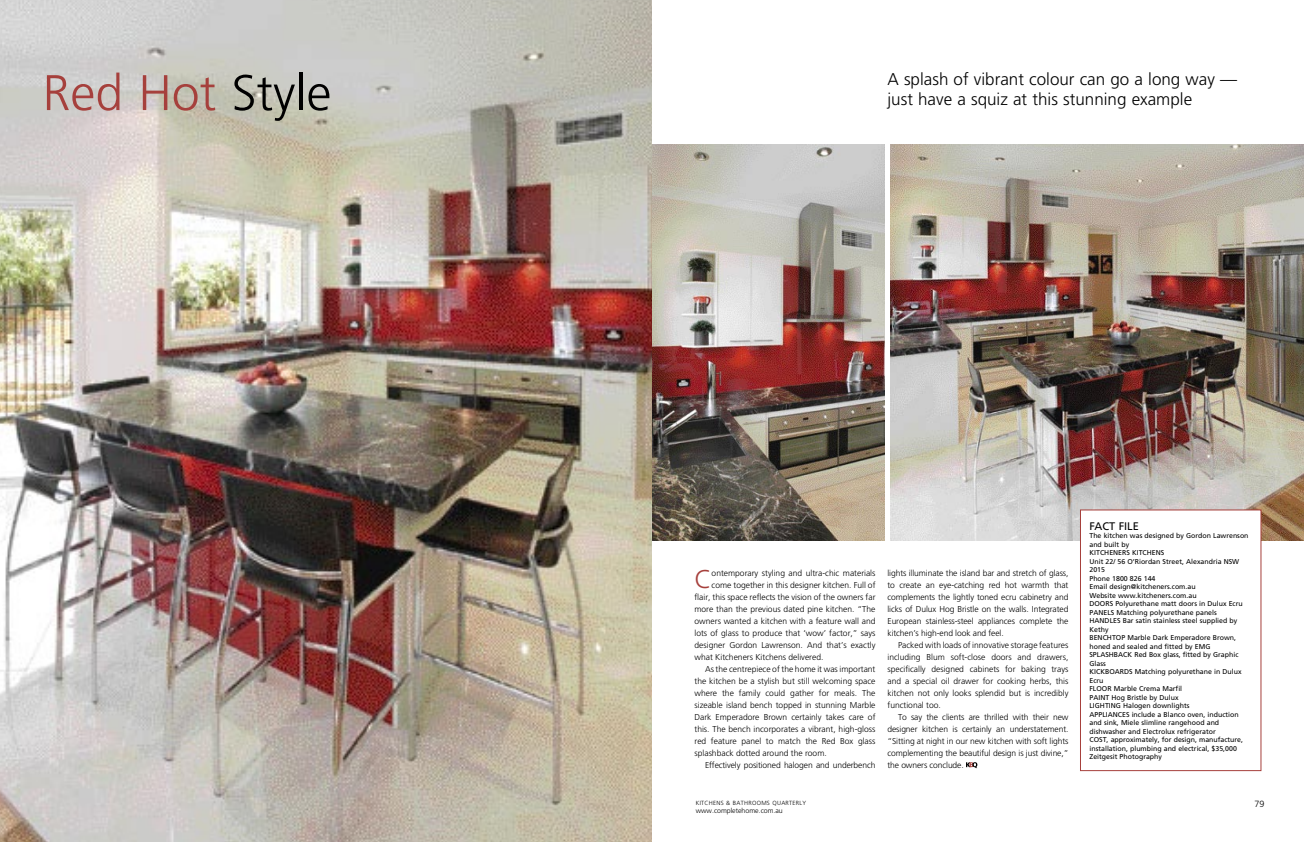
<style>
.page{position:relative;width:1304px;height:842px;background:#fff}
.page>*{position:absolute;margin:0;border:0;box-sizing:border-box;transform-origin:0 0}
.HEAD{font:300 50px "Frutiger";color:#a6403c}
.DC{font:300 25.7px "Frutiger";color:#a6403c}
.INTRO{font:300 17px "Frutiger";color:#000}
.FS{font:11px "Frutiger";color:#000}
.t1{font:300 9px "Frutiger";color:#000}
.BCI{font:300 8.5px/12px "Frutiger";letter-spacing:-.01em;color:#000;text-align:justify}
.DC-2{font:300 8.5px "Frutiger";color:#000}
.FS-2{font:7px/8.5px "Frutiger";color:#000}
.t2{font:300 7px "Frutiger";color:#000}
.t3{font:300 6px "Frutiger";letter-spacing:.05em;color:#000}
.s1{color:#000}
</style>
<div class="page">
<img style="left:0;top:0;width:652px;height:842px">
<img style="left:652px;top:144px;width:652px;height:396px">
<div style="left:1080px;top:510px;width:181px;height:261px;background:#fff"></div>
<div style="left:1080px;top:509px;width:181px;height:262px;border:1px solid #a6403c"></div>
<svg style="left:966px;top:762px;width:11px;height:6px"></svg>
<div style="left:885px;top:132px;width:5px;height:413px;background:#fff"></div>
<p class="HEAD" style="left:43px;top:65px;width:290px">Red Hot <span class="s1">Style</span></p>
<p class="INTRO" style="left:887px;top:70px;width:351px">A splash of vibrant colour can go a long way —</p>
<p class="INTRO" style="left:887px;top:90px;width:306px">just have a squiz at this stunning example</p>
<p class="DC" style="left:694px;top:565px;width:19px">C</p>
<p class="DC-2" style="left:712px;top:568px;width:165px">ontemporary styling and ultra-chic materials</p>
<p class="DC-2" style="left:712px;top:580px;width:165px">come together in this designer kitchen. Full of</p>
<p class="DC-2" style="left:694px;top:592px;width:182px">flair, this space reflects the vision of the owners far</p>
<p class="DC-2" style="left:694px;top:604px;width:182px">more than the previous dated pine kitchen. “The</p>
<p class="DC-2" style="left:694px;top:616px;width:182px">owners wanted a kitchen with a feature wall and</p>
<p class="DC-2" style="left:694px;top:628px;width:182px">lots of glass to produce that ‘wow’ factor,” says</p>
<p class="DC-2" style="left:694px;top:640px;width:182px">designer Gordon Lawrenson. And that’s exactly</p>
<p class="DC-2" style="left:694px;top:652px;width:130px">what Kitcheners Kitchens delivered.</p>
<p class="BCI" style="left:694px;top:663px;width:182px;text-indent:10px">As the centrepiece of the home it was important the kitchen be a stylish but still welcoming space where the family could gather for meals. The sizeable island bench topped in stunning Marble Dark Emperadore Brown certainly takes care of this. The bench incorporates a vibrant, high-gloss red feature panel to match the Red Box glass splashback dotted around the room.</p>
<p class="BCI" style="left:705px;top:759px;width:172px">Effectively positioned halogen and underbench</p>
<p class="BCI" style="left:887px;top:567px;width:182px">lights illuminate the island bar and stretch of glass, to create an eye-catching red hot warmth that complements the lightly toned ecru cabinetry and licks of Dulux Hog Bristle on the walls. Integrated European stainless-steel appliances complete the kitchen’s high-end look and feel.</p>
<p class="BCI" style="left:887px;top:639px;width:182px;text-indent:10px">Packed with loads of innovative storage features including Blum soft-close doors and drawers, specifically designed cabinets for baking trays and a special oil drawer for cooking herbs, this kitchen not only looks splendid but is incredibly functional too.</p>
<p class="BCI" style="left:887px;top:711px;width:182px;text-indent:10px">To say the clients are thrilled with their new designer kitchen is certainly an understatement. “Sitting at night in our new kitchen with soft lights complementing the beautiful design is just divine,” the owners conclude.</p>
<p class="t3" style="left:696px;top:800px;width:112px">KITCHENS &amp; BATHROOMS QUARTERLY</p>
<p class="t2" style="left:696px;top:807px;width:89px">www.completehome.com.au</p>
<p class="FS" style="left:1089px;top:519px;width:51px">FACT FILE</p>
<p class="FS-2" style="left:1089px;top:532px;width:161px">The kitchen was designed by Gordon Lawrenson and built by</p>
<p class="FS-2" style="left:1089px;top:549px;width:76px">KITCHENERS KITCHENS</p>
<p class="FS-2" style="left:1089px;top:557px;width:151px">Unit 22/ 56 O’Riordan Street, Alexandria NSW<br>2015</p>
<p class="FS-2" style="left:1089px;top:574px;width:67px">Phone 1800 826 144</p>
<p class="FS-2" style="left:1089px;top:583px;width:108px">Email design@kitcheners.com.au</p>
<p class="FS-2" style="left:1089px;top:591px;width:109px">Website www.kitcheners.com.au</p>
<p class="FS-2" style="left:1089px;top:600px;width:155px">DOORS Polyurethane matt doors in Dulux Ecru</p>
<p class="FS-2" style="left:1089px;top:608px;width:129px">PANELS Matching polyurethane panels</p>
<p class="FS-2" style="left:1089px;top:617px;width:149px">HANDLES Bar satin stainless steel supplied by<br>Kethy</p>
<p class="FS-2" style="left:1089px;top:634px;width:148px">BENCHTOP Marble Dark Emperadore Brown, honed and sealed and fitted by EMG</p>
<p class="FS-2" style="left:1089px;top:651px;width:150px">SPLASHBACK Red Box glass, fitted by Graphic<br>Glass</p>
<p class="FS-2" style="left:1089px;top:668px;width:154px">KICKBOARDS Matching polyurethane in Dulux<br>Ecru</p>
<p class="FS-2" style="left:1089px;top:685px;width:94px">FLOOR Marble Crema Marfil</p>
<p class="FS-2" style="left:1089px;top:693px;width:91px">PAINT Hog Bristle by Dulux</p>
<p class="FS-2" style="left:1089px;top:702px;width:101px">LIGHTING Halogen downlights</p>
<p class="FS-2" style="left:1089px;top:710px;width:151px">APPLIANCES include a Blanco oven, induction and sink, Miele slimline rangehood and dishwasher and Electrolux refrigerator</p>
<p class="FS-2" style="left:1089px;top:736px;width:155px">COST, approximately, for design, manufacture, installation, plumbing and electrical, $35,000</p>
<p class="FS-2" style="left:1089px;top:753px;width:74px">Zeitgesit Photography</p>
<p class="t1" style="left:1254px;top:799px;width:12px">79</p>
</div>
